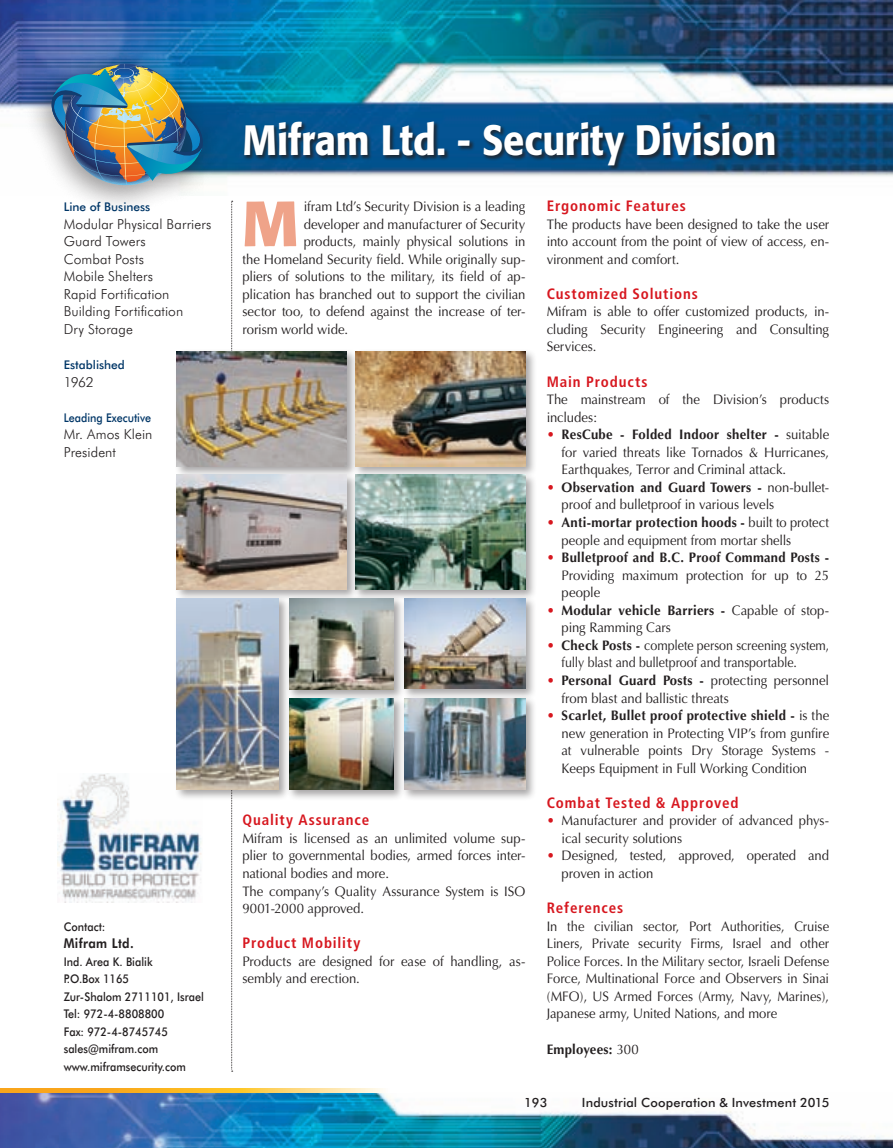
<style>
.page{position:relative;width:893px;height:1148px;background:#fff}
.page>*{position:absolute;margin:0;border:0;box-sizing:border-box;transform-origin:0 0}
.t1{font:700 63.15px "Formata";color:#efa389;scale:.95 1}
.t2{font:500 42px "Formata";color:#fff;scale:.9 1}
.t3{font:700 condensed 15px "Frutiger";letter-spacing:.06em;color:#d7171f}
.t4{font:13.8px/17.5px "Optima";letter-spacing:-.005em;color:#231f20;scale:.95 1}
.t5{font:13.8px/17.5px "Optima";letter-spacing:-.005em;color:#231f20;scale:.94 1}
.t6{font:300 13.8px/17.5px "Futura BT";letter-spacing:.005em;color:#231f20}
.t7{font:13.8px/17.5px "Optima";letter-spacing:-.005em;color:#231f20;scale:.9 1}
.t8{font:700 13.8px "Optima";letter-spacing:.02em;color:#231f20;scale:.95 1}
.t9{font:800 13.5px "Futura BT";letter-spacing:.03em;color:#231f20;scale:.9 1}
.t10{font:500 12.75px "Futura BT";letter-spacing:.01em;color:#231f20}
.t11{font:500 12px/17.5px "Futura BT";color:#231f20;scale:.9 1}
.t12{font:500 12px "Futura BT";color:#003667}
.t13{font:500 12px "Futura BT";color:#003667;scale:.9 1}
.s1{color:#d7171f}
.s2{font-weight:700}
.s3{font-weight:400}
</style>
<div class="page">
<img style="left:0;top:0;width:893px;height:178px">
<img style="left:0;top:1093px;width:893px;height:55px">
<div style="left:21px;top:45px;width:198px;height:169px;background:#231f20;opacity:.45"></div>
<img style="left:46px;top:64px;width:163px;height:123px">
<svg style="left:0;top:1089px;width:383px;height:4px;background:#fbc048"></svg>
<svg style="left:231px;top:201px;width:2px;height:148px"></svg>
<svg style="left:231px;top:801px;width:2px;height:271px"></svg>
<img style="left:57px;top:773px;width:145px;height:129px">
<div style="left:174px;top:349px;width:185px;height:129px;background:#231f20;opacity:.4"></div>
<img style="left:177px;top:351px;width:170px;height:115px">
<div style="left:174px;top:472px;width:185px;height:130px;background:#231f20;opacity:.4"></div>
<img style="left:177px;top:475px;width:170px;height:115px">
<div style="left:174px;top:595px;width:116px;height:206px;background:#231f20;opacity:.4"></div>
<img style="left:177px;top:598px;width:102px;height:191px">
<div style="left:352px;top:349px;width:185px;height:128px;background:#231f20;opacity:.4"></div>
<img style="left:355px;top:351px;width:170px;height:115px">
<div style="left:352px;top:472px;width:185px;height:130px;background:#231f20;opacity:.4"></div>
<img style="left:355px;top:475px;width:170px;height:115px">
<div style="left:287px;top:595px;width:118px;height:106px;background:#231f20;opacity:.4"></div>
<img style="left:289px;top:598px;width:105px;height:92px">
<div style="left:287px;top:695px;width:118px;height:106px;background:#231f20;opacity:.4"></div>
<img style="left:289px;top:698px;width:105px;height:91px">
<div style="left:401px;top:595px;width:135px;height:105px;background:#231f20;opacity:.4"></div>
<img style="left:404px;top:598px;width:121px;height:91px">
<div style="left:401px;top:695px;width:136px;height:106px;background:#231f20;opacity:.4"></div>
<img style="left:404px;top:698px;width:121px;height:91px">
<div style="left:242px;top:119px;width:537px;height:51px;background:#231f20;opacity:.75"></div>
<p class="t12" style="left:64px;top:200px;width:88px">Line of Business</p>
<p class="t6" style="left:64px;top:215px;width:149px">Modular Physical Barriers<br>Guard Towers<br>Combat Posts<br>Mobile Shelters<br>Rapid Fortification<br>Building Fortification<br>Dry Storage</p>
<p class="t12" style="left:64px;top:357px;width:63px">Established</p>
<p class="t6" style="left:64px;top:373px;width:32px">1962</p>
<p class="t13" style="left:64px;top:410px;width:99px">Leading Executive</p>
<p class="t6" style="left:64px;top:425px;width:90px">Mr. Amos Klein<br>President</p>
<p class="t11" style="left:64px;top:917px;width:48px">Contact:</p>
<p class="t9" style="left:64px;top:935px;width:79px">Mifram Ltd.</p>
<p class="t11" style="left:64px;top:953px;width:157px">Ind. Area K. Bialik<br>P.O.Box 1165<br>Zur-Shalom 2711101, Israel<br>Tel: 972-4-8808800<br>Fax: 972-4-8745745 sales@mifram.com www.miframsecurity.com</p>
<h2 class="t2" style="left:242px;top:115px;width:595px">Mifram Ltd. - Security Division</h2>
<h1 class="t1" style="left:242px;top:184px;width:61px">M</h1>
<p class="t4" style="left:304px;top:198px;width:235px">ifram Ltd’s Security Division is a leading</p>
<p class="t3" style="left:547px;top:197px;width:141px">Ergonomic Features</p>
<p class="t4" style="left:547px;top:215px;width:299px;text-align:justify">The products have been designed to take the user into account from the point of view of access, en&shy;vironment and comfort.</p>
<p class="t3" style="left:547px;top:285px;width:153px">Customized Solutions</p>
<p class="t4" style="left:547px;top:303px;width:299px;text-align:justify">Mifram is able to offer customized products, in&shy;cluding Security Engineering and Consulting Services.</p>
<p class="t3" style="left:547px;top:372px;width:102px">Main Products</p>
<p class="t4" style="left:547px;top:391px;width:299px">The mainstream of the Division’s products includes:</p>
<p class="t4" style="left:562px;top:426px;width:283px;text-align:justify;text-indent:-15px"><span class="s1">•</span> <span class="s2">ResCube - Folded Indoor shelter -</span> suitable for varied threats like Tornados &amp; Hurricanes, Earthquakes, Terror and Criminal attack.</p>
<p class="t4" style="left:562px;top:479px;width:283px;text-indent:-15px"><span class="s1">•</span> <span class="s2">Observation and Guard Towers -</span> non-bullet&shy;proof and bulletproof in various levels</p>
<p class="t5" style="left:562px;top:514px;width:286px;text-indent:-15px"><span class="s1">•</span> <span class="s2">Anti-mortar protection hoods -</span> built to protect people and equipment from mortar shells</p>
<p class="t4" style="left:562px;top:549px;width:283px;text-align:justify;text-indent:-15px"><span class="s1">•</span> <span class="s2">Bulletproof and B.C. Proof Command Posts - </span>Providing maximum protection for up to 25 people</p>
<p class="t4" style="left:562px;top:601px;width:283px;text-indent:-15px"><span class="s1">•</span> <span class="s2">Modular vehicle Barriers -</span> Capable of stop&shy;ping Ramming Cars</p>
<p class="t7" style="left:562px;top:637px;width:299px;text-indent:-15px"><span class="s1">•</span> <span class="s2">Check Posts -</span> complete person screening system, fully blast and bulletproof and transportable.</p>
<p class="t4" style="left:562px;top:672px;width:283px;text-indent:-15px"><span class="s1">•</span> <span class="s2">Personal Guard Posts -</span> protecting personnel from blast and ballistic threats</p>
<p class="t4" style="left:562px;top:707px;width:283px;text-align:justify;text-indent:-15px"><span class="s1">•</span> <span class="s2">Scarlet, Bullet proof protective shield -</span> is the new generation in Protecting VIP’s from gunfire at vulnerable points Dry Storage Systems - Keeps Equipment in Full Working Condition</p>
<p class="t3" style="left:547px;top:794px;width:193px">Combat Tested &amp; Approved</p>
<p class="t4" style="left:562px;top:812px;width:283px;text-indent:-15px"><span class="s1">•</span> Manufacturer and provider of advanced phys&shy;ical security solutions</p>
<p class="t4" style="left:562px;top:847px;width:283px;text-indent:-15px"><span class="s1">•</span> Designed, tested, approved, operated and proven in action</p>
<p class="t3" style="left:547px;top:899px;width:78px">References</p>
<p class="t5" style="left:547px;top:917px;width:302px;text-align:justify">In the civilian sector, Port Authorities, Cruise Liners, Private security Firms, Israel and other Police Forces. In the Military sector, Israeli Defense Force, Multinational Force and Observers in Sinai (MFO), US Armed Forces (Army, Navy, Marines), Japanese army, United Nations, and more</p>
<p class="t8" style="left:547px;top:1041px;width:98px">Employees: <span class="s3">300</span></p>
<p class="t4" style="left:304px;top:215px;width:235px">developer and manufacturer of Security</p>
<p class="t4" style="left:304px;top:233px;width:235px">products, mainly physical solutions in</p>
<p class="t4" style="left:242px;top:250px;width:299px">the Homeland Security field. While originally sup-</p>
<p class="t4" style="left:242px;top:268px;width:299px">pliers of solutions to the military, its field of ap-</p>
<p class="t4" style="left:242px;top:286px;width:299px">plication has branched out to support the civilian</p>
<p class="t4" style="left:242px;top:303px;width:299px">sector too, to defend against the increase of ter-</p>
<p class="t4" style="left:242px;top:321px;width:113px">rorism world wide.</p>
<p class="t3" style="left:242px;top:811px;width:128px">Quality Assurance</p>
<p class="t4" style="left:242px;top:830px;width:299px">Mifram is licensed as an unlimited volume sup&shy;plier to governmental bodies, armed forces inter&shy;national bodies and more.<br>The company’s Quality Assurance System is ISO 9001-2000 approved.</p>
<p class="t3" style="left:242px;top:934px;width:120px">Product Mobility</p>
<p class="t4" style="left:242px;top:952px;width:299px">Products are designed for ease of handling, as&shy;sembly and erection.</p>
<p class="t10" style="left:524px;top:1095px;width:25px">193</p>
<p class="t10" style="left:582px;top:1095px;width:249px">Industrial Cooperation &amp; Investment 2015</p>
</div>
